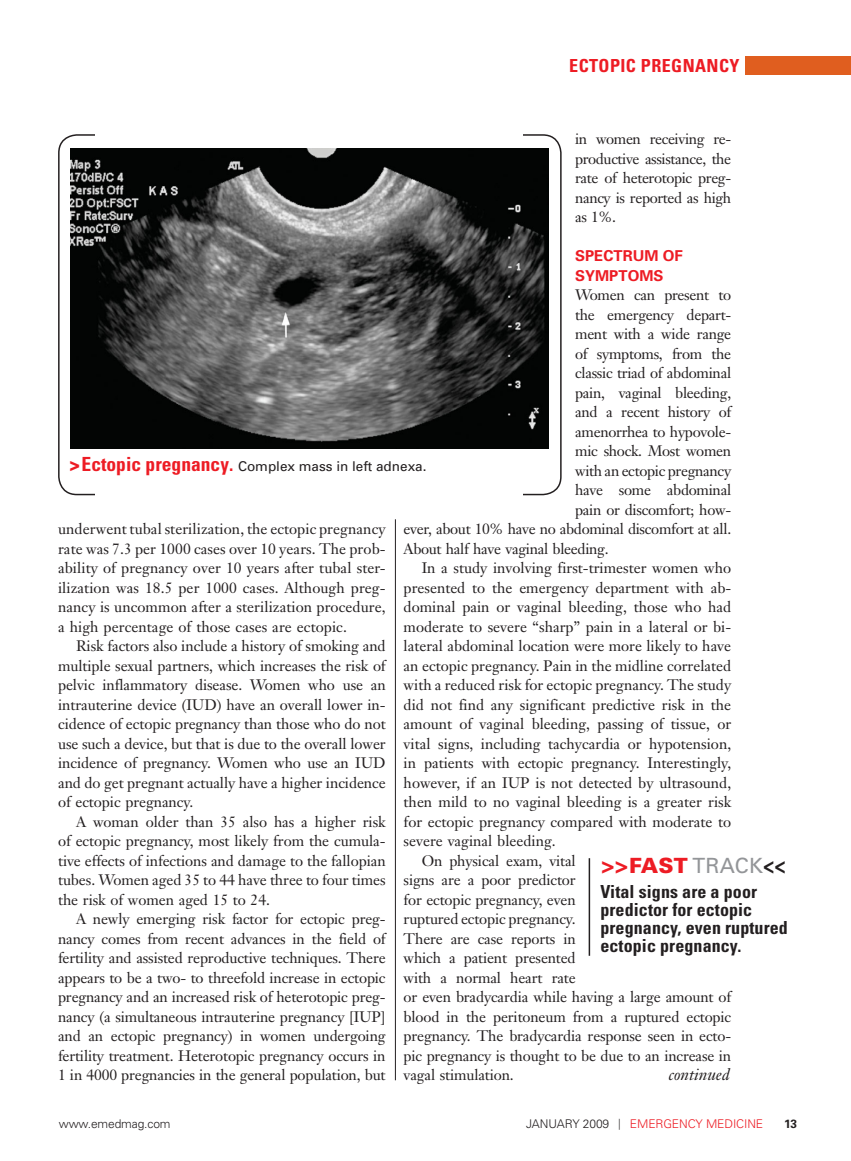
<style>
.page{position:relative;width:851px;height:1161px;background:#fff}
.page>*{position:absolute;margin:0;border:0;box-sizing:border-box;transform-origin:0 0}
.t1{font:21px "Univers";letter-spacing:.005em;color:#939598}
.t2{font:700 condensed 18px/18px "Univers";letter-spacing:.005em;color:#231f20}
.t3{font:700 condensed 18px "Univers";letter-spacing:.025em;color:#ed1c24}
.t4{font:italic 16.5px "Janson Text";color:#231f20}
.t5{font:15px/19.5px "Janson Text";letter-spacing:-.005em;color:#231f20;text-align:justify}
.t6{font:700 15px/19.5px "Univers";color:#ed1c24}
.t7{font:13.5px "Univers";color:#231f20}
.t8{font:300 12px "Univers";letter-spacing:-.01em;color:#ed1c24}
.t9{font:300 12px "Univers";letter-spacing:-.01em;color:#231f20}
.t10{font:700 12px "Univers";color:#231f20}
.s1{font-weight:900;font-stretch:expanded;font-size:19.5px;color:#ed1c24}
.s2{font-weight:700;font-stretch:condensed;font-size:19.5px;color:#ed1c24}
.s3{font-weight:900;font-size:22.5px;color:#ed1c24}
.s4{font-weight:900;color:#ed1c24}
.s5{font-weight:700;font-stretch:condensed;font-size:22.5px;color:#231f20}
.s6{color:#231f20}
.s7{font-family:"Gill Sans";color:#231f20}
</style>
<div class="page">
<hr style="left:395px;top:519px;width:1px;height:561px;background:#231f20">
<img style="left:70px;top:148px;width:478px;height:301px">
<hr style="left:588px;top:858px;width:2px;height:98px;background:#231f20">
<div style="left:745px;top:56px;width:105px;height:19px;background:#e05e1f"></div>
<p class="t3" style="left:569px;top:59px;width:172px">ECTOPIC PREGNANCY</p>
<p class="t5" style="left:575px;top:131px;width:158px">in women receiving re&shy;productive assistance, the rate of heterotopic preg&shy;nancy is reported as high as 1%.</p>
<p class="t6" style="left:575px;top:248px;width:109px">SPECTRUM OF<br>SYMPTOMS</p>
<p class="t5" style="left:575px;top:287px;width:157px">Women can present to</p>
<p class="t5" style="left:575px;top:306px;width:158px">the emergency depart-</p>
<p class="t5" style="left:575px;top:326px;width:158px">ment with a wide range</p>
<p class="t5" style="left:575px;top:345px;width:158px">of symptoms, from the</p>
<p class="t5" style="left:575px;top:365px;width:158px">classic triad of abdominal</p>
<p class="t5" style="left:575px;top:384px;width:158px">pain, vaginal bleeding,</p>
<p class="t5" style="left:575px;top:404px;width:158px">and a recent history of</p>
<p class="t5" style="left:575px;top:423px;width:158px">amenorrhea to hypovole-</p>
<p class="t5" style="left:575px;top:443px;width:158px">mic shock. Most women</p>
<p class="t5" style="left:575px;top:462px;width:158px">with an ectopic pregnancy</p>
<p class="t5" style="left:575px;top:482px;width:158px">have some abdominal</p>
<p class="t5" style="left:575px;top:501px;width:158px">pain or discomfort; how-</p>
<p class="t5" style="left:403px;top:521px;width:329px">ever, about 10% have no abdominal discomfort at all.</p>
<p class="t5" style="left:403px;top:540px;width:206px">About half have vaginal bleeding.</p>
<p class="t5" style="left:421px;top:560px;width:311px">In a study involving first-trimester women who</p>
<p class="t5" style="left:403px;top:579px;width:329px">presented to the emergency department with ab-</p>
<p class="t5" style="left:403px;top:599px;width:329px">dominal pain or vaginal bleeding, those who had</p>
<p class="t5" style="left:403px;top:618px;width:329px">moderate to severe “sharp” pain in a lateral or bi-</p>
<p class="t5" style="left:403px;top:638px;width:329px">lateral abdominal location were more likely to have</p>
<p class="t5" style="left:403px;top:657px;width:329px">an ectopic pregnancy. Pain in the midline correlated</p>
<p class="t5" style="left:403px;top:677px;width:329px">with a reduced risk for ectopic pregnancy. The study</p>
<p class="t5" style="left:403px;top:696px;width:329px">did not find any significant predictive risk in the</p>
<p class="t5" style="left:403px;top:716px;width:329px">amount of vaginal bleeding, passing of tissue, or</p>
<p class="t5" style="left:403px;top:735px;width:329px">vital signs, including tachycardia or hypotension,</p>
<p class="t5" style="left:403px;top:755px;width:329px">in patients with ectopic pregnancy. Interestingly,</p>
<p class="t5" style="left:403px;top:774px;width:329px">however, if an IUP is not detected by ultrasound,</p>
<p class="t5" style="left:403px;top:794px;width:329px">then mild to no vaginal bleeding is a greater risk</p>
<p class="t5" style="left:403px;top:813px;width:329px">for ectopic pregnancy compared with moderate to</p>
<p class="t5" style="left:403px;top:833px;width:153px">severe vaginal bleeding.</p>
<p class="t5" style="left:421px;top:852px;width:155px">On physical exam, vital</p>
<p class="t5" style="left:403px;top:872px;width:173px">signs are a poor predictor</p>
<p class="t5" style="left:403px;top:891px;width:173px">for ectopic pregnancy, even</p>
<p class="t5" style="left:403px;top:911px;width:173px">ruptured ectopic pregnancy.</p>
<p class="t5" style="left:403px;top:930px;width:173px">There are case reports in</p>
<p class="t5" style="left:403px;top:950px;width:173px">which a patient presented</p>
<p class="t5" style="left:403px;top:969px;width:173px">with a normal heart rate</p>
<p class="t5" style="left:403px;top:989px;width:329px">or even bradycardia while having a large amount of</p>
<p class="t5" style="left:403px;top:1008px;width:329px">blood in the peritoneum from a ruptured ectopic</p>
<p class="t5" style="left:403px;top:1028px;width:329px">pregnancy. The bradycardia response seen in ecto-</p>
<p class="t5" style="left:403px;top:1047px;width:329px">pic pregnancy is thought to be due to an increase in</p>
<p class="t5" style="left:403px;top:1067px;width:112px">vagal stimulation.</p>
<p class="t4" style="left:668px;top:1068px;width:62px">continued</p>
<p class="t7" style="left:69px;top:461px;width:358px"><span class="s1">&gt;</span><span class="s2">Ectopic pregnancy.</span> Complex mass in left adnexa.</p>
<p class="t5" style="left:58px;top:521px;width:329px">underwent tubal sterilization, the ectopic pregnancy rate was 7.3 per 1000 cases over 10 years. The prob&shy;ability of pregnancy over 10 years after tubal ster&shy;ilization was 18.5 per 1000 cases. Although preg&shy;nancy is uncommon after a sterilization procedure, a high percentage of those cases are ectopic.</p>
<p class="t5" style="left:58px;top:638px;width:329px;text-indent:18px">Risk factors also include a history of smoking and multiple sexual partners, which increases the risk of pelvic inflammatory disease. Women who use an intrauterine device (IUD) have an overall lower in&shy;cidence of ectopic pregnancy than those who do not use such a device, but that is due to the overall lower incidence of pregnancy. Women who use an IUD and do get pregnant actually have a higher incidence of ectopic pregnancy.</p>
<p class="t5" style="left:58px;top:813px;width:329px;text-indent:18px">A woman older than 35 also has a higher risk of ectopic pregnancy, most likely from the cumula&shy;tive effects of infections and damage to the fallopian tubes. Women aged 35 to 44 have three to four times the risk of women aged 15 to 24.</p>
<p class="t5" style="left:58px;top:911px;width:329px;text-indent:18px">A newly emerging risk factor for ectopic preg&shy;nancy comes from recent advances in the field of fertility and assisted reproductive techniques. There appears to be a two- to threefold increase in ectopic pregnancy and an increased risk of heterotopic preg&shy;nancy (a simultaneous intrauterine pregnancy [IUP] and an ectopic pregnancy) in women undergoing fertility treatment. Heterotopic pregnancy occurs in 1 in 4000 pregnancies in the general population, but</p>
<h1 class="t1" style="left:600px;top:858px;width:187px"><span class="s3">&gt;&gt;</span><span class="s4">FAST</span> TRACK<span class="s5">&lt;&lt;</span></h1>
<p class="t2" style="left:600px;top:885px;width:189px">Vital signs are a poor predictor for ectopic pregnancy, even ruptured ectopic pregnancy.</p>
<p class="t9" style="left:59px;top:1119px;width:113px">www.emedmag.com</p>
<p class="t8" style="left:526px;top:1120px;width:239px"><span class="s6">JANUARY 2009</span> <span class="s7">|</span> EMERGENCY MEDICINE</p>
<p class="t10" style="left:784px;top:1120px;width:15px">13</p>
</div>
